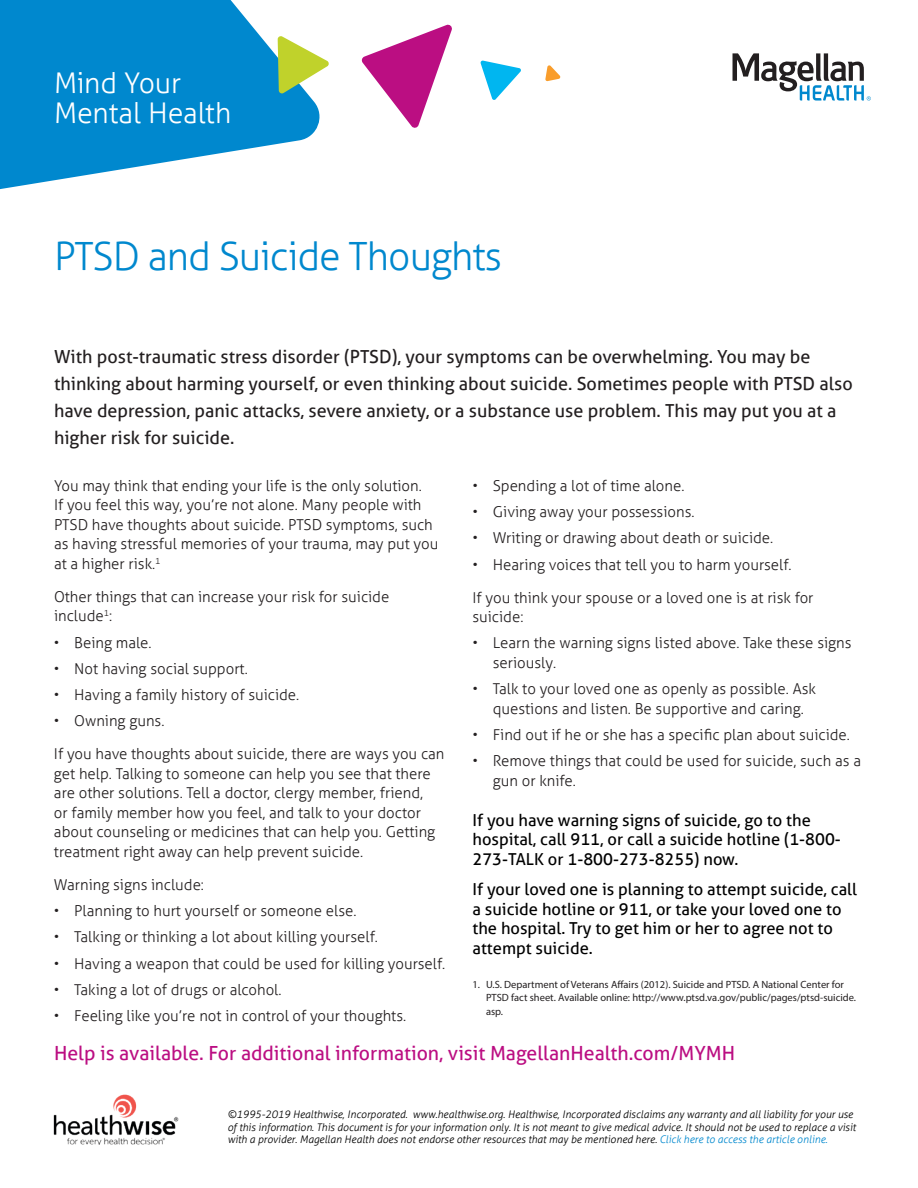
<style>
.page{position:relative;width:918px;height:1188px;background:#fff}
.page>*{position:absolute;margin:0;border:0;box-sizing:border-box;transform-origin:0 0}
.t1{font:300 39px "Aller";letter-spacing:-.025em;color:#0088ce}
.t2{font:300 28.5px/30.6px "Aller";letter-spacing:-.005em;color:#fff}
.t3{font:19.5px "Aller";color:#bb0e82}
.t4{font:18px/27px "Aller";color:#231f20}
.t5{font:16.5px/19.8px "Aller";color:#000}
.t6{font:300 15px/19.5px "Aller";color:#231f20}
.t7{font:italic 300 10.5px/12.6px "Aller";color:#000}
.t8{font:10.5px/13.5px "Myriad Pro";color:#231f20}
.s1{color:#0088ce}
</style>
<div class="page">
<svg style="left:0;top:0;width:320px;height:190px;fill:#0088ce"></svg>
<svg style="left:361px;top:24px;width:91px;height:104px"></svg>
<svg style="left:480px;top:60px;width:41px;height:40px"></svg>
<svg style="left:545px;top:65px;width:16px;height:16px"></svg>
<svg style="left:278px;top:35px;width:51px;height:59px"></svg>
<svg style="left:733px;top:53px;width:138px;height:48px"></svg>
<img style="left:53px;top:1094px;width:126px;height:51px">
<p class="t2" style="left:54px;top:67px;width:179px">Mind Your<br>Mental Health</p>
<h1 class="t1" style="left:54px;top:233px;width:450px">PTSD and Suicide Thoughts</h1>
<p class="t4" style="left:54px;top:343px;width:800px">With post-traumatic stress disorder (PTSD), your symptoms can be overwhelming. You may be thinking about harming yourself, or even thinking about suicide. Sometimes people with PTSD also have depression, panic attacks, severe anxiety, or a substance use problem. This may put you at a</p>
<p class="t4" style="left:54px;top:424px;width:182px">higher risk for suicide.</p>
<p class="t6" style="left:54px;top:476px;width:386px">You may think that ending your life is the only solution.<br>If you feel this way, you’re not alone. Many people with PTSD have thoughts about suicide. PTSD symptoms, such as having stressful memories of your trauma, may put you at a higher risk.<sup>1</sup></p>
<p class="t6" style="left:54px;top:587px;width:337px">Other things that can increase your risk for suicide include<sup>1</sup>:</p>
<p class="t6" style="left:54px;top:632px;width:99px">• Being male.</p>
<p class="t6" style="left:54px;top:659px;width:195px">• Not having social support.</p>
<p class="t6" style="left:54px;top:685px;width:247px">• Having a family history of suicide.</p>
<p class="t6" style="left:54px;top:711px;width:112px">• Owning guns.</p>
<p class="t6" style="left:54px;top:744px;width:392px">If you have thoughts about suicide, there are ways you can get help. Talking to someone can help you see that there are other solutions. Tell a doctor, clergy member, friend,<br>or family member how you feel, and talk to your doctor about counseling or medicines that can help you. Getting treatment right away can help prevent suicide.</p>
<p class="t6" style="left:54px;top:875px;width:152px">Warning signs include:</p>
<p class="t6" style="left:54px;top:901px;width:304px">• Planning to hurt yourself or someone else.</p>
<p class="t6" style="left:54px;top:927px;width:325px">• Talking or thinking a lot about killing yourself.</p>
<p class="t6" style="left:54px;top:953px;width:393px">• Having a weapon that could be used for killing yourself.</p>
<p class="t6" style="left:54px;top:980px;width:229px">• Taking a lot of drugs or alcohol.</p>
<p class="t6" style="left:54px;top:1006px;width:354px">• Feeling like you’re not in control of your thoughts.</p>
<p class="t6" style="left:472px;top:476px;width:214px">• Spending a lot of time alone.</p>
<p class="t6" style="left:472px;top:502px;width:224px">• Giving away your possessions.</p>
<p class="t6" style="left:472px;top:528px;width:302px">• Writing or drawing about death or suicide.</p>
<p class="t6" style="left:472px;top:554px;width:321px">• Hearing voices that tell you to harm yourself.</p>
<p class="t6" style="left:472px;top:587px;width:343px">If you think your spouse or a loved one is at risk for suicide:</p>
<p class="t6" style="left:493px;top:633px;width:360px;text-indent:-20px">• Learn the warning signs listed above. Take these signs seriously.</p>
<p class="t6" style="left:472px;top:679px;width:345px;text-align:center">• Talk to your loved one as openly as possible. Ask questions and listen. Be supportive and caring.</p>
<p class="t6" style="left:472px;top:725px;width:379px">• Find out if he or she has a specific plan about suicide.</p>
<p class="t6" style="left:493px;top:751px;width:370px;text-indent:-20px">• Remove things that could be used for suicide, such as a gun or knife.</p>
<p class="t5" style="left:472px;top:810px;width:370px">If you have warning signs of suicide, go to the hospital, call 911, or call a suicide hotline (1-800-<br>273-TALK or 1-800-273-8255) now.</p>
<p class="t5" style="left:472px;top:879px;width:386px">If your loved one is planning to attempt suicide, call a suicide hotline or 911, or take your loved one to the hospital. Try to get him or her to agree not to attempt suicide.</p>
<p class="t8" style="left:486px;top:977px;width:372px;text-indent:-14px">1. U.S. Department of Veterans Afairs (2012). Suicide and PTSD. A National Center for<br>PTSD fact sheet. Available online: http://www.ptsd.va.gov/public/pages/ptsd-suicide. asp.</p>
<h3 class="t3" style="left:54px;top:1041px;width:683px">Help is available. For additional information, visit MagellanHealth.com/MYMH</h3>
<p class="t7" style="left:227px;top:1108px;width:630px">©1995-2019 Healthwise, Incorporated. www.healthwise.org. Healthwise, Incorporated disclaims any warranty and all liability for your use of this information. This document is for your information only. It is not meant to give medical advice. It should not be used to replace a visit with a provider. Magellan Health does not endorse other resources that may be mentioned here. <span class="s1">Click here to access the article online.</span></p>
</div>
